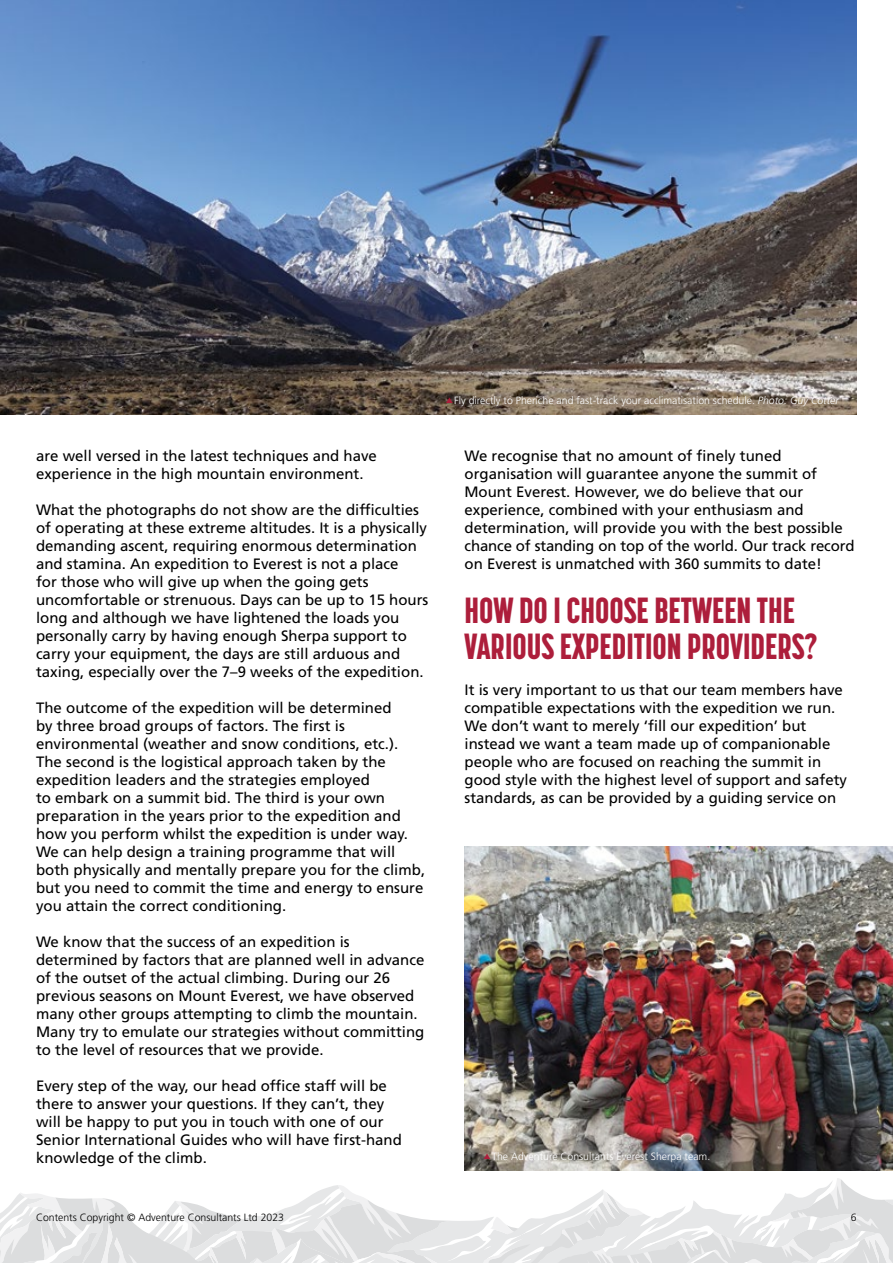
<style>
.page{position:relative;width:893px;height:1263px;background:#fff}
.page>*{position:absolute;margin:0;border:0;box-sizing:border-box;transform-origin:0 0}
.t1{font:800 36px/36px "Korolev Compressed";color:#ad1e3b}
.t2{font:15px/18px "Frutiger LT Std";color:#000}
.t3{font:300 10.5px "Frutiger LT Std";color:#fff}
.t4{font:300 10.5px "Frutiger LT Std";color:#000}
.s1{font-style:italic}
</style>
<div class="page">
<svg style="left:0;top:1178px;width:893px;height:85px"></svg>
<img style="left:464px;top:846px;width:429px;height:324px">
<img style="left:0;top:0;width:857px;height:414px">
<svg style="left:484px;top:1153px;width:6px;height:6px"></svg>
<svg style="left:446px;top:397px;width:7px;height:6px"></svg>
<p class="t2" style="left:36px;top:447px;width:342px">are well versed in the latest techniques and have experience in the high mountain environment.</p>
<p class="t2" style="left:36px;top:501px;width:394px">What the photographs do not show are the difficulties of operating at these extreme altitudes. It is a physically demanding ascent, requiring enormous determination and stamina. An expedition to Everest is not a place<br>for those who will give up when the going gets uncomfortable or strenuous. Days can be up to 15 hours long and although we have lightened the loads you personally carry by having enough Sherpa support to carry your equipment, the days are still arduous and taxing, especially over the 7–9 weeks of the expedition.</p>
<p class="t2" style="left:36px;top:699px;width:391px">The outcome of the expedition will be determined<br>by three broad groups of factors. The first is environmental (weather and snow conditions, etc.).<br>The second is the logistical approach taken by the expedition leaders and the strategies employed<br>to embark on a summit bid. The third is your own preparation in the years prior to the expedition and how you perform whilst the expedition is under way.<br>We can help design a training programme that will both physically and mentally prepare you for the climb, but you need to commit the time and energy to ensure you attain the correct conditioning.</p>
<p class="t2" style="left:36px;top:933px;width:390px">We know that the success of an expedition is determined by factors that are planned well in advance of the outset of the actual climbing. During our 26 previous seasons on Mount Everest, we have observed many other groups attempting to climb the mountain.<br>Many try to emulate our strategies without committing to the level of resources that we provide.</p>
<p class="t2" style="left:36px;top:1077px;width:367px">Every step of the way, our head office staff will be there to answer your questions. If they can’t, they will be happy to put you in touch with one of our Senior International Guides who will have first-hand knowledge of the climb.</p>
<p class="t3" style="left:454px;top:395px;width:386px">Fly directly to Pheriche and fast-track your acclimatisation schedule. <span class="s1">Photo: Guy Cotter</span></p>
<p class="t2" style="left:464px;top:447px;width:392px">We recognise that no amount of finely tuned organisation will guarantee anyone the summit of Mount Everest. However, we do believe that our experience, combined with your enthusiasm and determination, will provide you with the best possible chance of standing on top of the world. Our track record on Everest is unmatched with 360 summits to date!</p>
<h1 class="t1" style="left:464px;top:592px;width:354px">HOW DO I CHOOSE BETWEEN THE<br>VARIOUS EXPEDITION PROVIDERS?</h1>
<p class="t2" style="left:464px;top:681px;width:384px">It is very important to us that our team members have compatible expectations with the expedition we run.<br>We don’t want to merely ‘fill our expedition’ but instead we want a team made up of companionable people who are focused on reaching the summit in good style with the highest level of support and safety standards, as can be provided by a guiding service on</p>
<p class="t3" style="left:492px;top:1151px;width:220px">The Adventure Consultants Everest Sherpa team.</p>
<p class="t4" style="left:36px;top:1211px;width:250px">Contents Copyright © Adventure Consultants Ltd 2023</p>
<p class="t4" style="left:851px;top:1211px;width:7px">6</p>
</div>
